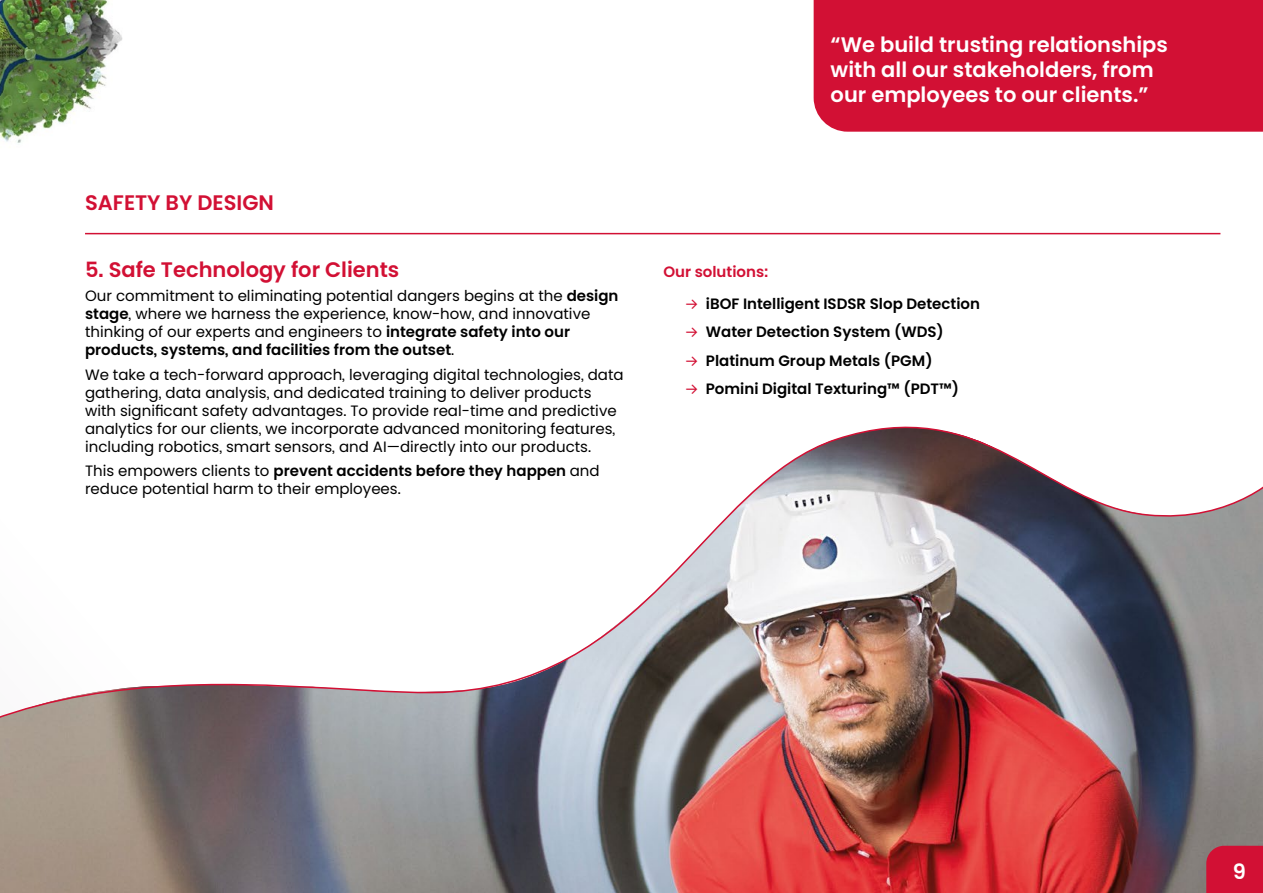
<style>
.page{position:relative;width:1263px;height:893px;background:#fff}
.page>*{position:absolute;margin:0;border:0;box-sizing:border-box;transform-origin:0 0}
.t1{font:600 21px/25.2px "Poppins";color:#fff}
.t2{font:600 21px "Poppins";color:#d21034}
.t3{font:15px/18px "Poppins";color:#000}
.t4{font:600 15px "Poppins";color:#000}
.t5{font:600 15px "Poppins";color:#d21034}
.s1{font-weight:600}
.s2{font-family:"Inter";font-weight:400;color:#d21034}
</style>
<div class="page">
<img style="left:0;top:0;width:123px;height:143px">
<hr style="left:85px;top:233px;width:1135px;height:1px;background:#d21034">
<div style="left:814px;top:0;width:449px;height:132px;background:#d21034"></div>
<img style="left:0;top:426px;width:1263px;height:467px">
<div style="left:1206px;top:846px;width:57px;height:47px;background:#d21034"></div>
<h1 class="t2" style="left:85px;top:190px;width:190px">SAFETY BY DESIGN</h1>
<h1 class="t2" style="left:85px;top:257px;width:316px">5. Safe Technology for Clients</h1>
<p class="t3" style="left:85px;top:287px;width:535px">Our commitment to eliminating potential dangers begins at the <span class="s1">design stage</span>, where we harness the experience, know-how, and innovative thinking of our experts and engineers to <span class="s1">integrate safety into our products, systems, and facilities from the outset</span>.</p>
<p class="t3" style="left:85px;top:365px;width:540px">We take a tech-forward approach, leveraging digital technologies, data gathering, data analysis, and dedicated training to deliver products with significant safety advantages. To provide real-time and predictive analytics for our clients, we incorporate advanced monitoring features, including robotics, smart sensors, and AI—directly into our products.</p>
<p class="t3" style="left:85px;top:462px;width:516px">This empowers clients to <span class="s1">prevent accidents before they happen</span> and reduce potential harm to their employees.</p>
<h1 class="t1" style="left:831px;top:32px;width:339px">“We build trusting relationships with all our stakeholders, from our employees to our clients.”</h1>
<p class="t5" style="left:663px;top:263px;width:107px">Our solutions:</p>
<p class="t4" style="left:685px;top:295px;width:297px"><span class="s2">→</span> iBOF Intelligent ISDSR Slop Detection</p>
<p class="t4" style="left:685px;top:323px;width:261px"><span class="s2">→</span> Water Detection System (WDS)</p>
<p class="t4" style="left:685px;top:352px;width:249px"><span class="s2">→</span> Platinum Group Metals (PGM)</p>
<p class="t4" style="left:685px;top:380px;width:276px"><span class="s2">→</span> Pomini Digital Texturing™ (PDT™)</p>
<h1 class="t1" style="left:1233px;top:859px;width:15px">9</h1>
</div>
